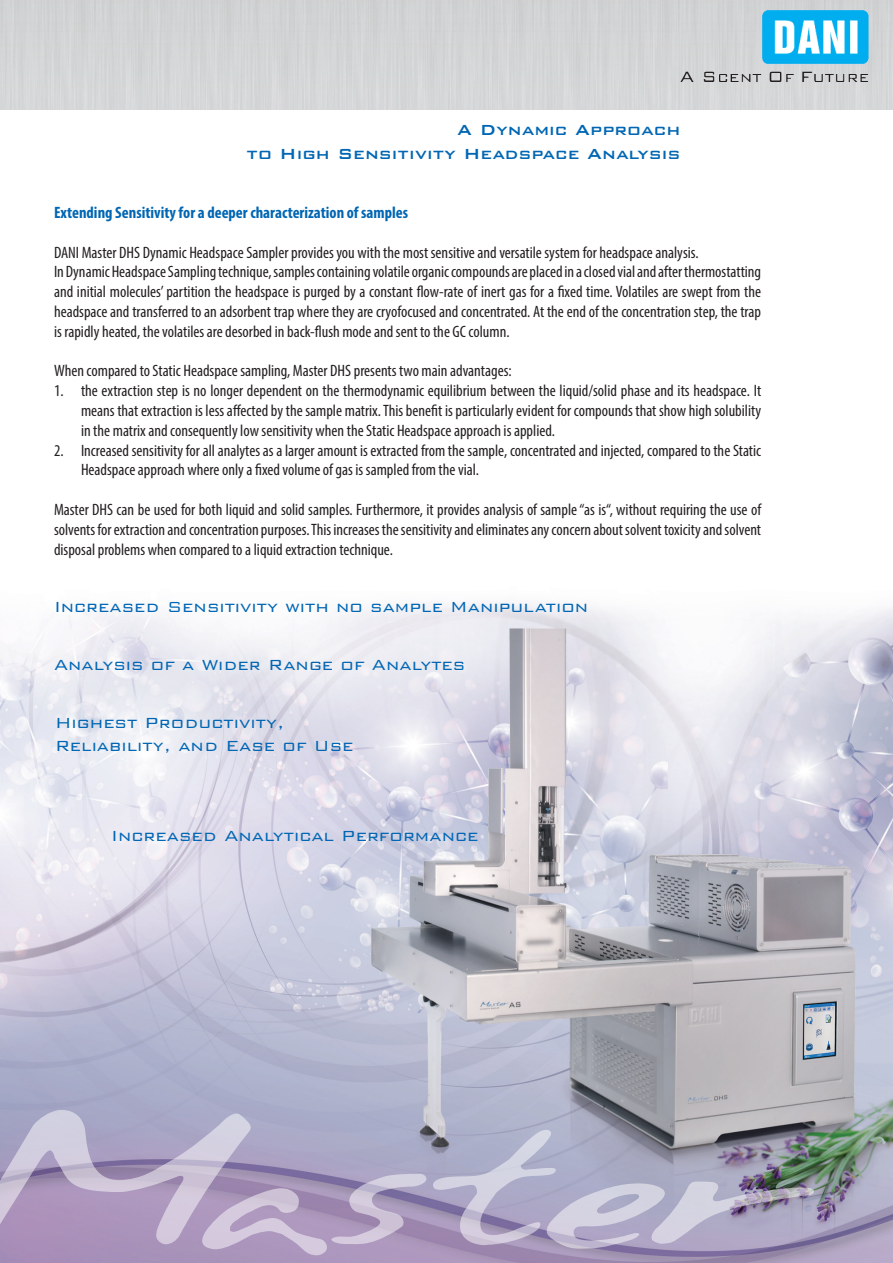
<style>
.page{position:relative;width:893px;height:1263px;background:#fff}
.page>*{position:absolute;margin:0;border:0;box-sizing:border-box;transform-origin:0 0}
.t1{font:300 19.5px "Bank Gothic BT";color:#0166b3}
.t2{font:500 19.5px "Bank Gothic BT";color:#0166b3}
.t3{font:condensed 16.5px/19.8px "Myriad Pro";color:#231f20;text-align:justify}
.t4{font:700 condensed 16.5px "Myriad Pro";color:#0166b3}
</style>
<div class="page">
<img style="left:0;top:602px;width:893px;height:661px">
<div style="left:0;top:0;width:893px;height:109px;background:#d3d5d6"></div>
<svg style="left:0;top:1110px;width:815px;height:145px;background:#aca4bf"></svg>
<img style="left:680px;top:10px;width:188px;height:72px">
<p class="t2" style="left:457px;top:119px;width:225px">A Dynamic Approach</p>
<p class="t2" style="left:247px;top:143px;width:435px">to High Sensitivity Headspace Analysis</p>
<p class="t4" style="left:54px;top:202px;width:356px">Extending Sensitivity for a deeper characterization of samples</p>
<p class="t3" style="left:54px;top:242px;width:646px">DANI Master DHS Dynamic Headspace Sampler provides you with the most sensitive and versatile system for headspace analysis.</p>
<p class="t3" style="left:54px;top:262px;width:709px">In Dynamic Headspace Sampling technique, samples containing volatile organic compounds are placed in a closed vial and after thermostatting and initial molecules’ partition the headspace is purged by a constant flow-rate of inert gas for a fixed time. Volatiles are swept from the headspace and transferred to an adsorbent trap where they are cryofocused and concentrated. At the end of the concentration step, the trap is rapidly heated, the volatiles are desorbed in back-flush mode and sent to the GC column.</p>
<p class="t3" style="left:54px;top:361px;width:459px">When compared to Static Headspace sampling, Master DHS presents two main advantages:</p>
<p class="t3" style="left:81px;top:381px;width:682px;text-indent:-27px">1. the extraction step is no longer dependent on the thermodynamic equilibrium between the liquid/solid phase and its headspace. It means that extraction is less affected by the sample matrix. This benefit is particularly evident for compounds that show high solubility in the matrix and consequently low sensitivity when the Static Headspace approach is applied.</p>
<p class="t3" style="left:81px;top:440px;width:682px;text-indent:-27px">2. Increased sensitivity for all analytes as a larger amount is extracted from the sample, concentrated and injected, compared to the Static<br>Headspace approach where only a fixed volume of gas is sampled from the vial.</p>
<p class="t3" style="left:54px;top:499px;width:709px">Master DHS can be used for both liquid and solid samples. Furthermore, it provides analysis of sample “as is“, without requiring the use of solvents for extraction and concentration purposes. This increases the sensitivity and eliminates any concern about solvent toxicity and solvent disposal problems when compared to a liquid extraction technique.</p>
<p class="t1" style="left:54px;top:596px;width:536px">Increased Sensitivity with no sample Manipulation</p>
<p class="t1" style="left:54px;top:654px;width:413px">Analysis of a Wider Range of Analytes</p>
<p class="t1" style="left:55px;top:712px;width:231px">Highest Productivity,</p>
<p class="t1" style="left:55px;top:735px;width:300px">Reliability, and Ease of Use</p>
<p class="t1" style="left:111px;top:825px;width:369px">Increased Analytical Performance</p>
</div>
